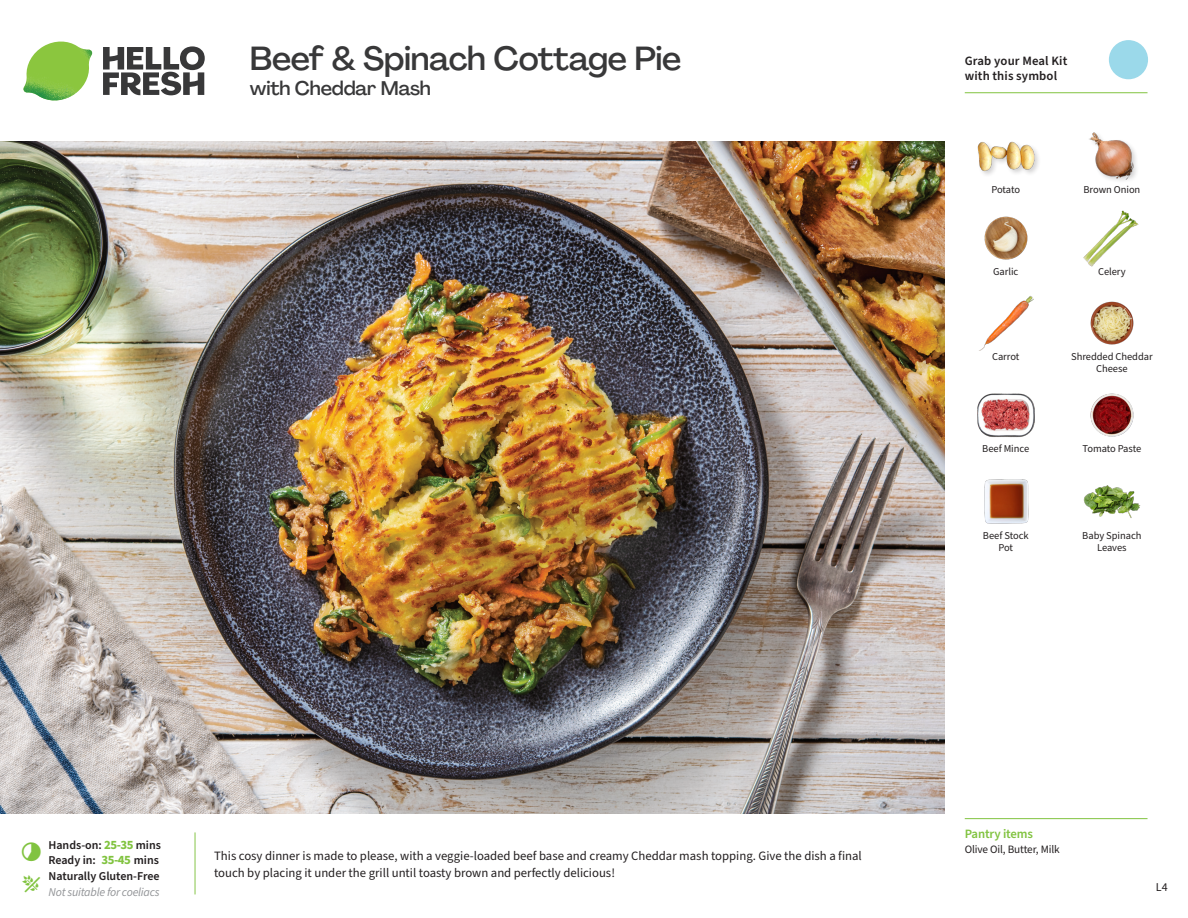
<style>
.page{position:relative;width:1188px;height:918px;background:#fff}
.page>*{position:absolute;margin:0;border:0;box-sizing:border-box;transform-origin:0 0}
._15_Titel_UK{font:500 33px "Agrandir";letter-spacing:-.015em;color:#383839}
._15_Titel_UK-2{font:500 19.5px "Agrandir";letter-spacing:-.01em;color:#383839}
.Step_6_Text_AU{font:12.75px "Source Sans Pro";color:#231f20}
.t1{font:600 12.75px/15px "Source Sans Pro";letter-spacing:.01em;color:#231f20}
._04_Headers_Front{font:600 12.75px "Source Sans Pro";letter-spacing:-.01em;color:#81c340}
._04_Intro{font:600 12px "Source Sans Pro";color:#231f20}
._04_Intro-2{font:italic 12px "Source Sans Pro";letter-spacing:-.02em;color:#939598}
.t2{font:12px "Source Sans Pro";color:#231f20}
._05_Pantry{font:11.25px "Source Sans Pro";letter-spacing:-.01em;color:#231f20}
._18_FRONT_ingredient{font:10.5px/12px "Source Sans Pro";letter-spacing:-.005em;color:#231f20;text-align:center}
.s1{font-weight:700;font-size:12.75px;color:#81c340}
</style>
<div class="page">
<svg style="left:103px;top:46px;width:102px;height:49px"></svg>
<img style="left:23px;top:42px;width:69px;height:59px">
<img style="left:0;top:142px;width:945px;height:672px">
<img style="left:1090px;top:301px;width:44px;height:44px">
<img style="left:1090px;top:393px;width:44px;height:44px">
<img style="left:977px;top:393px;width:57px;height:45px">
<img style="left:984px;top:479px;width:45px;height:45px">
<img style="left:979px;top:295px;width:55px;height:56px">
<img style="left:984px;top:216px;width:44px;height:44px">
<img style="left:1083px;top:210px;width:56px;height:57px">
<div style="left:976px;top:141px;width:65px;height:37px;background:#231f20;opacity:.2"></div>
<img style="left:977px;top:141px;width:57px;height:37px">
<img style="left:1089px;top:132px;width:48px;height:49px">
<img style="left:1083px;top:485px;width:58px;height:33px">
<hr style="left:965px;top:818px;width:183px;height:1px;background:#81c340">
<svg style="left:1091px;top:40px;width:57px;height:54px"></svg>
<hr style="left:965px;top:92px;width:183px;height:1px;background:#81c340">
<p class="_15_Titel_UK" style="left:250px;top:38px;width:433px">Beef &amp; Spinach Cottage Pie</p>
<p class="_15_Titel_UK-2" style="left:250px;top:76px;width:183px">with Cheddar Mash</p>
<p class="t1" style="left:965px;top:53px;width:104px">Grab your Meal Kit with this symbol</p>
<p class="_18_FRONT_ingredient" style="left:992px;top:183px;width:30px">Potato</p>
<p class="_18_FRONT_ingredient" style="left:1083px;top:183px;width:58px">Brown Onion</p>
<p class="_18_FRONT_ingredient" style="left:993px;top:266px;width:27px">Garlic</p>
<p class="_18_FRONT_ingredient" style="left:1098px;top:266px;width:29px">Celery</p>
<p class="_18_FRONT_ingredient" style="left:992px;top:351px;width:29px">Carrot</p>
<p class="_18_FRONT_ingredient" style="left:1071px;top:351px;width:83px">Shredded Cheddar<br>Cheese</p>
<p class="_18_FRONT_ingredient" style="left:982px;top:443px;width:48px">Beef Mince</p>
<p class="_18_FRONT_ingredient" style="left:1083px;top:443px;width:60px">Tomato Paste</p>
<p class="_18_FRONT_ingredient" style="left:983px;top:530px;width:47px">Beef Stock<br>Pot</p>
<p class="_18_FRONT_ingredient" style="left:1082px;top:530px;width:61px">Baby Spinach<br>Leaves</p>
<p class="_04_Intro" style="left:48px;top:837px;width:114px">Hands-on: <span class="s1">25-35</span> mins</p>
<p class="_04_Intro" style="left:48px;top:852px;width:112px">Ready in: <span class="s1">35-45</span> mins</p>
<p class="Step_6_Text_AU" style="left:214px;top:848px;width:649px">This cosy dinner is made to please, with a veggie-loaded beef base and creamy Cheddar mash topping. Give the dish a final</p>
<p class="_04_Intro" style="left:49px;top:868px;width:113px">Naturally Gluten-Free</p>
<p class="Step_6_Text_AU" style="left:214px;top:864px;width:402px">touch by placing it under the grill until toasty brown and perfectly delicious!</p>
<p class="_04_Intro-2" style="left:49px;top:884px;width:112px">Not suitable for coeliacs</p>
<p class="_04_Headers_Front" style="left:965px;top:825px;width:70px">Pantry items</p>
<p class="_05_Pantry" style="left:965px;top:842px;width:97px">Olive Oil, Butter, Milk</p>
<p class="t2" style="left:1156px;top:879px;width:13px">L4</p>
</div>
